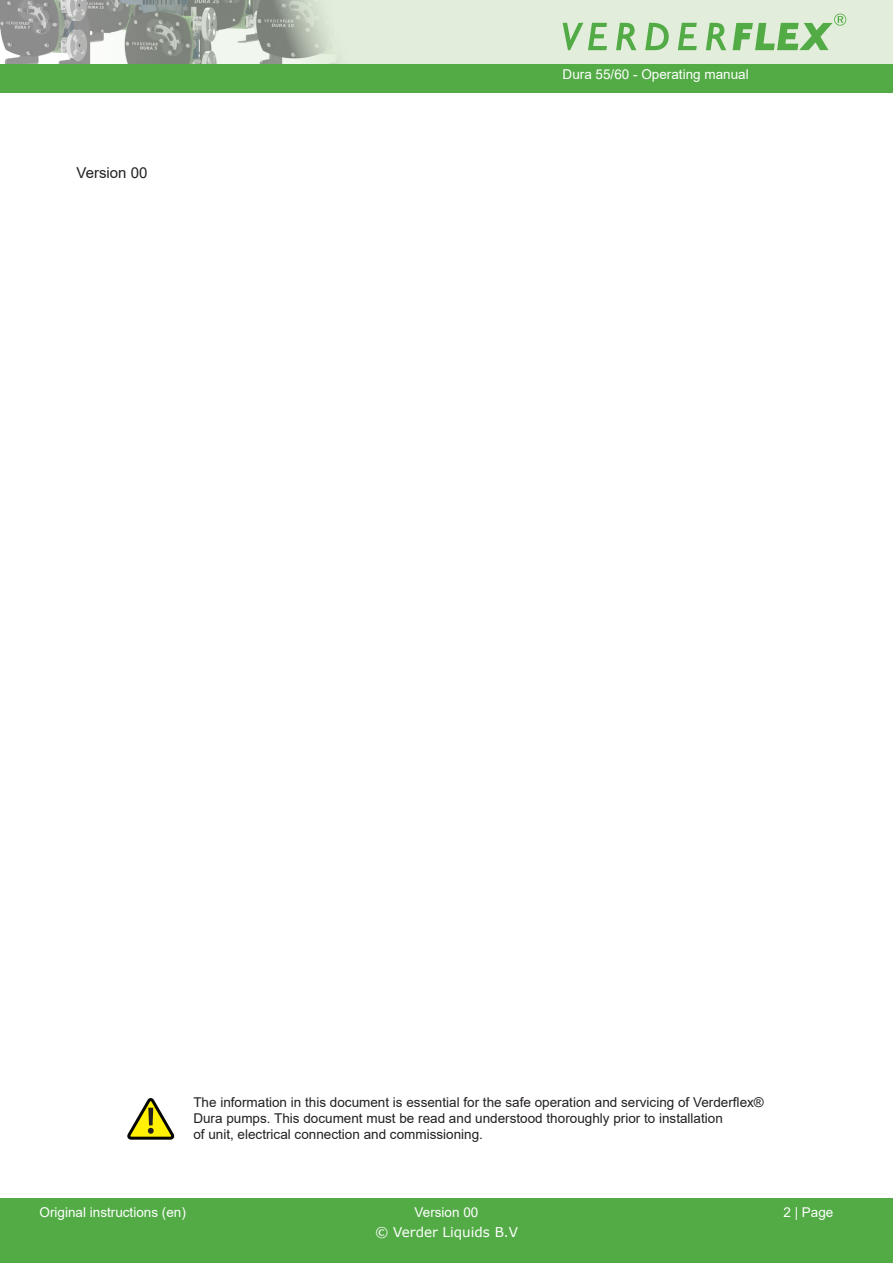
<style>
.page{position:relative;width:893px;height:1263px;background:#fff}
.page>*{position:absolute;margin:0;border:0;box-sizing:border-box;transform-origin:0 0}
.t1{font:15px "Arial";color:#231f20}
.t2{font:13.5px "Arial";color:#231f20}
.t3{font:13.5px "Arial";color:#fff}
.t4{font:13.5px "Verdana";color:#fff}
</style>
<div class="page">
<div style="left:0;top:1198px;width:893px;height:65px;background:#53ab46"></div>
<div style="left:36px;top:0;width:857px;height:68px;background:#e2eedb"></div>
<div style="left:0;top:64px;width:893px;height:29px;background:#53ab46"></div>
<svg style="left:0;top:0;width:697px;height:64px"></svg>
<svg style="left:706px;top:23px;width:20px;height:27px"></svg>
<svg style="left:733px;top:14px;width:113px;height:36px"></svg>
<svg style="left:128px;top:1098px;width:47px;height:42px"></svg>
<p class="t1" style="left:77px;top:163px;width:72px">Version 00</p>
<p class="t3" style="left:563px;top:65px;width:188px">Dura 55/60 - Operating manual</p>
<p class="t2" style="left:193px;top:1093px;width:572px">The information in this document is essential for the safe operation and servicing of Verderflex®</p>
<p class="t2" style="left:193px;top:1109px;width:531px">Dura pumps. This document must be read and understood thoroughly prior to installation</p>
<p class="t2" style="left:193px;top:1125px;width:291px">of unit, electrical connection and commissioning.</p>
<p class="t3" style="left:40px;top:1203px;width:148px">Original instructions (en)</p>
<p class="t3" style="left:415px;top:1203px;width:65px">Version 00</p>
<p class="t3" style="left:783px;top:1203px;width:52px">2 | Page</p>
<p class="t4" style="left:375px;top:1222px;width:144px">© Verder Liquids B.V</p>
</div>
